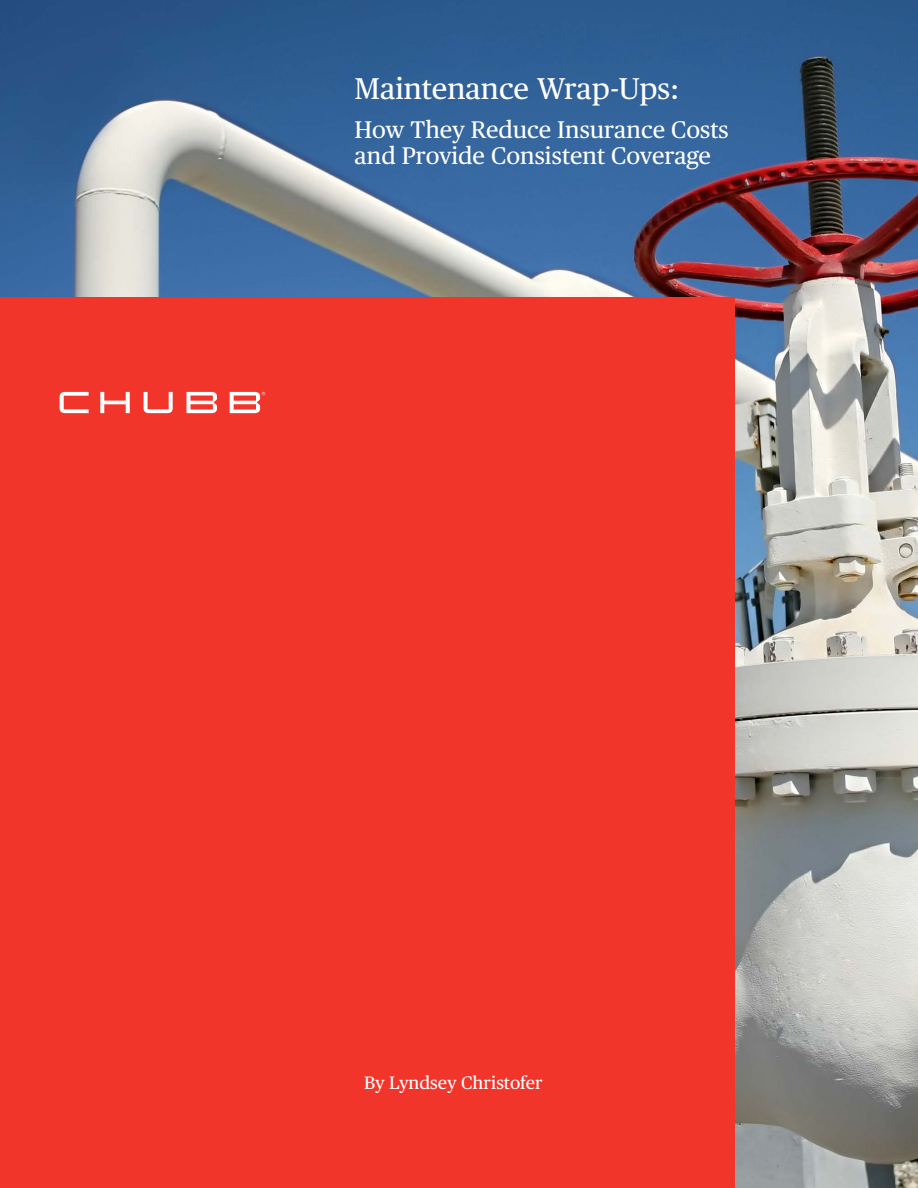
<style>
.page{position:relative;width:918px;height:1188px;background:#fff}
.page>*{position:absolute;margin:0;border:0;box-sizing:border-box;transform-origin:0 0}
.Body{font:30px "Publico Text";color:#fff}
.Body-2{font:24px/25.5px "Publico Text";color:#fff}
.Body-3{font:18px "Publico Text";color:#fff}
</style>
<div class="page">
<img style="left:0;top:0;width:918px;height:1188px">
<div style="left:0;top:297px;width:734px;height:891px;background:#f1352b"></div>
<svg style="left:60px;top:392px;width:205px;height:21px"></svg>
<p class="Body" style="left:355px;top:66px;width:326px">Maintenance Wrap-Ups:</p>
<p class="Body-2" style="left:355px;top:116px;width:376px">How They Reduce Insurance Costs and Provide Consistent Coverage</p>
<p class="Body-3" style="left:364px;top:1070px;width:180px">By Lyndsey Christofer</p>
</div>
